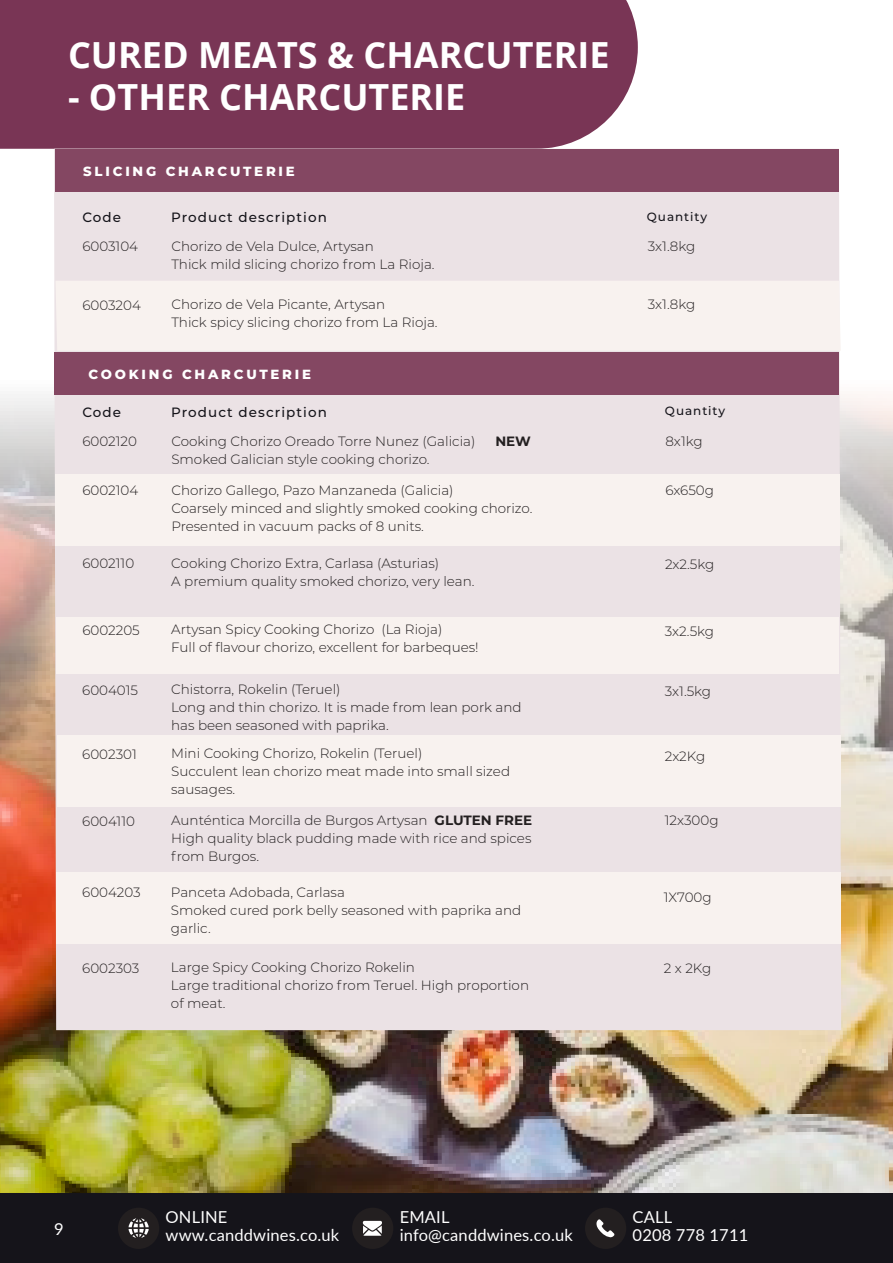
<style>
.page{position:relative;width:893px;height:1263px;background:#fff}
.page>*{position:absolute;margin:0;border:0;box-sizing:border-box;transform-origin:0 0}
.t1{font:700 36px "Open Sans";color:#fff}
.t2{font:16.5px "Lato";letter-spacing:.01em;color:#fff}
.t3{font:300 13.5px/18px "Montserrat";color:#231f20}
.t4{font:500 13.5px "Montserrat";letter-spacing:.08em;color:#15141a}
.t5{font:700 13.5px "Montserrat";color:#231f20}
.t6{font:800 13.2px "Montserrat";letter-spacing:.21em;color:#fff}
.t7{font:500 12px "Montserrat";letter-spacing:.08em;color:#15141a}
.s1{font-weight:700}
</style>
<div class="page">
<img style="left:0;top:394px;width:893px;height:800px">
<div style="left:0;top:0;width:638px;height:149px;background:#793555"></div>
<div style="left:0;top:1194px;width:893px;height:69px;background:#15141a"></div>
<div style="left:352px;top:1208px;width:41px;height:41px;background:#231f20;border-radius:50%"></div>
<svg style="left:363px;top:1221px;width:19px;height:15px"></svg>
<div style="left:585px;top:1208px;width:41px;height:41px;background:#231f20;border-radius:50%"></div>
<svg style="left:596px;top:1219px;width:19px;height:18px"></svg>
<div style="left:118px;top:1208px;width:41px;height:41px;background:#231f20;border-radius:50%"></div>
<svg style="left:129px;top:1218px;width:20px;height:20px"></svg>
<div style="left:54px;top:149px;width:787px;height:881px;background:#ebe2e5"></div>
<div style="left:55px;top:149px;width:784px;height:42px;background:#844762"></div>
<div style="left:57px;top:735px;width:783px;height:72px;background:#f8f2ef"></div>
<div style="left:57px;top:873px;width:784px;height:71px;background:#f8f2ef"></div>
<div style="left:55px;top:474px;width:785px;height:72px;background:#f8f2ef"></div>
<div style="left:55px;top:281px;width:786px;height:70px;background:#f8f2ef"></div>
<div style="left:54px;top:352px;width:785px;height:42px;background:#844762"></div>
<div style="left:57px;top:618px;width:782px;height:56px;background:#f8f2ef"></div>
<p class="t1" style="left:68px;top:29px;width:543px">CURED MEATS &amp; CHARCUTERIE</p>
<p class="t1" style="left:68px;top:71px;width:399px">- OTHER CHARCUTERIE</p>
<p class="t6" style="left:83px;top:162px;width:213px">SLICING CHARCUTERIE</p>
<p class="t4" style="left:82px;top:208px;width:40px">Code</p>
<p class="t4" style="left:171px;top:208px;width:157px">Product description</p>
<p class="t7" style="left:647px;top:208px;width:62px">Quantity</p>
<p class="t3" style="left:171px;top:236px;width:204px">Chorizo de Vela Dulce, Artysan</p>
<p class="t3" style="left:171px;top:254px;width:265px">Thick mild slicing chorizo from La Rioja.</p>
<p class="t3" style="left:82px;top:237px;width:57px">6003104</p>
<p class="t3" style="left:648px;top:236px;width:49px">3x1.8kg</p>
<p class="t3" style="left:82px;top:295px;width:60px">6003204</p>
<p class="t3" style="left:648px;top:295px;width:49px">3x1.8kg</p>
<p class="t3" style="left:171px;top:295px;width:215px">Chorizo de Vela Picante, Artysan</p>
<p class="t3" style="left:171px;top:313px;width:268px">Thick spicy slicing chorizo from La Rioja.</p>
<p class="t6" style="left:89px;top:365px;width:224px">COOKING CHARCUTERIE</p>
<p class="t4" style="left:82px;top:403px;width:40px">Code</p>
<p class="t4" style="left:171px;top:403px;width:157px">Product description</p>
<p class="t7" style="left:665px;top:403px;width:62px">Quantity</p>
<p class="t3" style="left:82px;top:432px;width:56px">6002120</p>
<p class="t3" style="left:171px;top:432px;width:306px">Cooking Chorizo Oreado Torre Nunez (Galicia)</p>
<p class="t5" style="left:495px;top:431px;width:37px">NEW</p>
<p class="t3" style="left:171px;top:450px;width:260px">Smoked Galician style cooking chorizo.</p>
<p class="t3" style="left:665px;top:432px;width:39px">8x1kg</p>
<p class="t3" style="left:82px;top:481px;width:57px">6002104</p>
<p class="t3" style="left:171px;top:480px;width:284px">Chorizo Gallego, Pazo Manzaneda (Galicia)</p>
<p class="t3" style="left:171px;top:498px;width:363px">Coarsely minced and slightly smoked cooking chorizo.<br>Presented in vacuum packs of 8 units.</p>
<p class="t3" style="left:82px;top:554px;width:53px">6002110</p>
<p class="t3" style="left:171px;top:554px;width:269px">Cooking Chorizo Extra, Carlasa (Asturias)</p>
<p class="t3" style="left:171px;top:572px;width:305px">A premium quality smoked chorizo, very lean.</p>
<p class="t3" style="left:82px;top:620px;width:59px">6002205</p>
<p class="t3" style="left:171px;top:620px;width:273px">Artysan Spicy Cooking Chorizo (La Rioja)</p>
<p class="t3" style="left:171px;top:638px;width:309px">Full of flavour chorizo, excellent for barbeques!</p>
<p class="t3" style="left:82px;top:680px;width:57px">6004015</p>
<p class="t3" style="left:171px;top:680px;width:171px">Chistorra, Rokelin (Teruel)</p>
<p class="t3" style="left:171px;top:698px;width:352px">Long and thin chorizo. It is made from lean pork and has been seasoned with paprika.</p>
<p class="t3" style="left:82px;top:745px;width:56px">6002301</p>
<p class="t3" style="left:171px;top:744px;width:253px">Mini Cooking Chorizo, Rokelin (Teruel)</p>
<p class="t3" style="left:171px;top:762px;width:340px">Succulent lean chorizo meat made into small sized sausages.</p>
<p class="t3" style="left:82px;top:811px;width:54px">6004110</p>
<p class="t3" style="left:171px;top:811px;width:363px">Aunténtica Morcilla de Burgos Artysan <span class="s1">GLUTEN FREE</span></p>
<p class="t3" style="left:171px;top:829px;width:362px">High quality black pudding made with rice and spices from Burgos.</p>
<p class="t3" style="left:82px;top:883px;width:60px">6004203</p>
<p class="t3" style="left:171px;top:882px;width:175px">Panceta Adobada, Carlasa</p>
<p class="t3" style="left:171px;top:900px;width:352px">Smoked cured pork belly seasoned with paprika and garlic.</p>
<p class="t3" style="left:82px;top:958px;width:59px">6002303</p>
<p class="t3" style="left:171px;top:958px;width:245px">Large Spicy Cooking Chorizo Rokelin</p>
<p class="t3" style="left:171px;top:976px;width:360px">Large traditional chorizo from Teruel. High proportion of meat.</p>
<p class="t3" style="left:665px;top:480px;width:50px">6x650g</p>
<p class="t3" style="left:665px;top:555px;width:51px">2x2.5kg</p>
<p class="t3" style="left:665px;top:622px;width:51px">3x2.5kg</p>
<p class="t3" style="left:665px;top:682px;width:48px">3x1.5kg</p>
<p class="t3" style="left:665px;top:746px;width:42px">2x2Kg</p>
<p class="t3" style="left:665px;top:811px;width:55px">12x300g</p>
<p class="t3" style="left:664px;top:887px;width:49px">1X700g</p>
<p class="t3" style="left:664px;top:959px;width:49px">2 x 2Kg</p>
<p class="t2" style="left:54px;top:1217px;width:11px">9</p>
<p class="t2" style="left:166px;top:1206px;width:63px">ONLINE</p>
<p class="t2" style="left:166px;top:1224px;width:175px">www.canddwines.co.uk</p>
<p class="t2" style="left:400px;top:1206px;width:51px">EMAIL</p>
<p class="t2" style="left:400px;top:1224px;width:175px">info@canddwines.co.uk</p>
<p class="t2" style="left:633px;top:1206px;width:41px">CALL</p>
<p class="t2" style="left:633px;top:1224px;width:117px">0208 778 1711</p>
</div>
